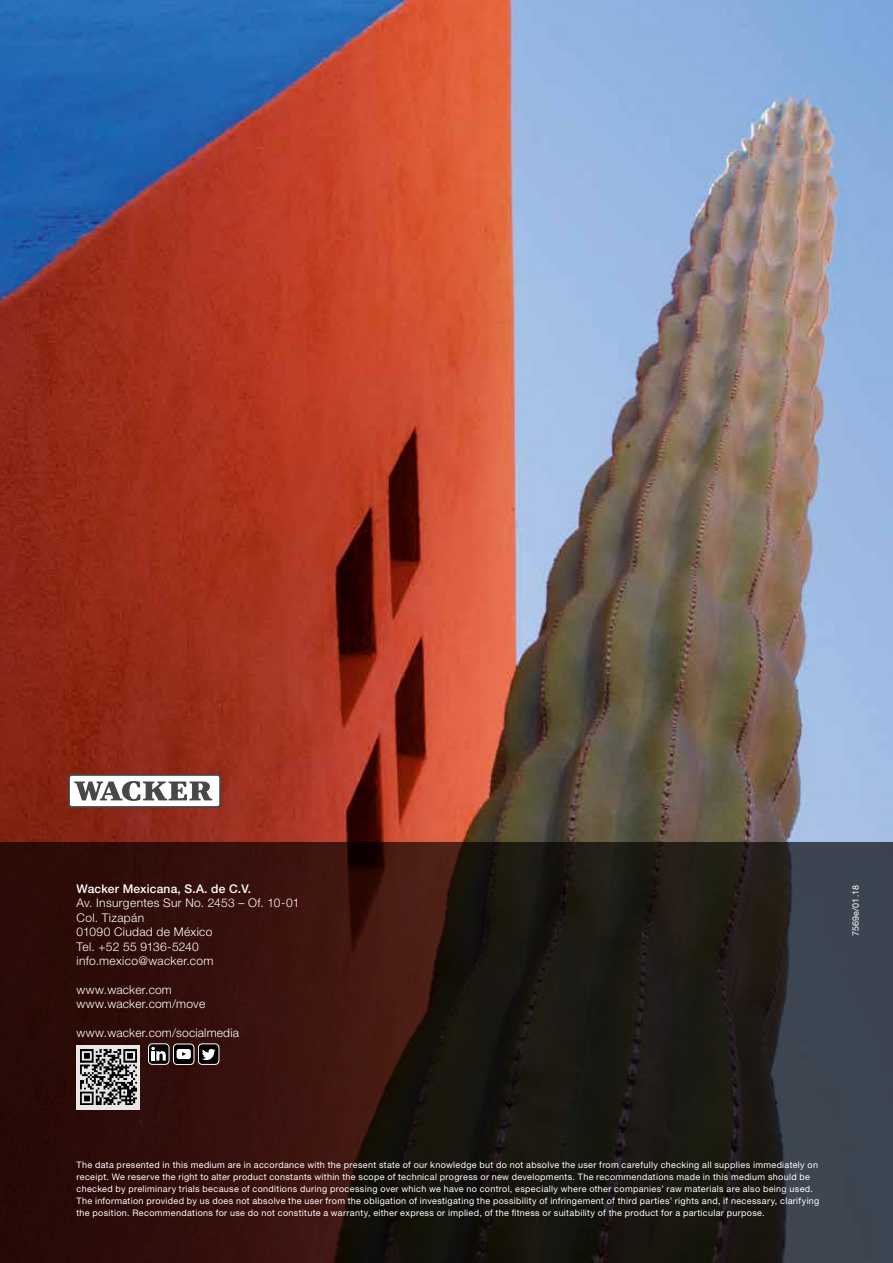
<style>
.page{position:relative;width:893px;height:1263px;background:#fff}
.page>*{position:absolute;margin:0;border:0;box-sizing:border-box;transform-origin:0 0}
.t1{font:12px/14.4px "Neue Helveticafor WACKER 45";letter-spacing:.025em;color:#fff}
.t2{font:12px "Neue Helveticafor WACKER 65";letter-spacing:.015em;color:#fff}
.t3{font:9px/12px "Neue Helveticafor WACKER 55";letter-spacing:.035em;color:#fff}
.t4{font:9px "Neue Helveticafor WACKER 55";letter-spacing:.015em;color:#fff}
</style>
<div class="page">
<img style="left:0;top:0;width:893px;height:842px">
<svg style="left:0;top:842px;width:893px;height:421px;background:#2a1916"></svg>
<svg style="left:68px;top:774px;width:153px;height:34px"></svg>
<div style="left:70px;top:776px;width:149px;height:30px;background:#fff;border-radius:2px"></div>
<svg style="left:74px;top:781px;width:138px;height:20px"></svg>
<svg style="left:148px;top:1043px;width:71px;height:22px"></svg>
<div style="left:77px;top:1045px;width:63px;height:65px;background:linear-gradient(to right,#e9e6e5,#e9e6e5)"></div>
<img style="left:81px;top:1049px;width:55px;height:56px">
<h1 class="t2" style="left:77px;top:881px;width:176px">Wacker Mexicana, S.A. de C.V.</h1>
<h1 class="t1" style="left:77px;top:896px;width:224px">Av. Insurgentes Sur No. 2453 – Of. 10-01<br>Col. Tizapán<br>01090 Ciudad de México<br>Tel. +52 55 9136-5240 info.mexico@wacker.com</h1>
<h1 class="t1" style="left:77px;top:982px;width:130px">www.wacker.com www.wacker.com/move</h1>
<h1 class="t1" style="left:77px;top:1025px;width:164px">www.wacker.com/socialmedia</h1>
<p class="t4" style="left:850px;top:936px;width:53px;rotate:-90deg">7569e/01.18</p>
<p class="t3" style="left:77px;top:1159px;width:744px">The data presented in this medium are in accordance with the present state of our knowledge but do not absolve the user from carefully checking all supplies immediately on receipt. We reserve the right to alter product constants within the scope of technical progress or new developments. The recommendations made in this medium should be checked by preliminary trials because of conditions during processing over which we have no control, especially where other companies’ raw materials are also being used.<br>The information provided by us does not absolve the user from the obligation of investigating the possibility of infringement of third parties’ rights and, if necessary, clarifying the position. Recommendations for use do not constitute a warranty, either express or implied, of the fitness or suitability of the product for a particular purpose.</p>
</div>
